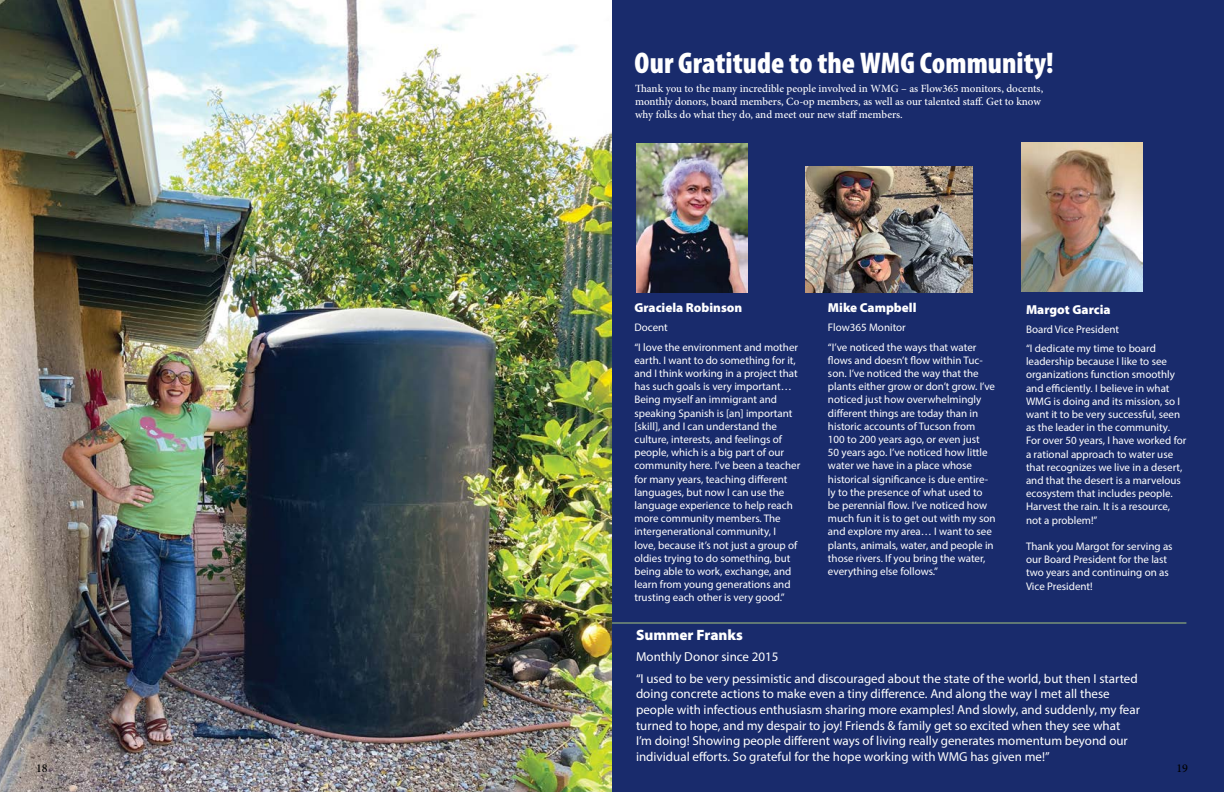
<style>
.page{position:relative;width:1224px;height:792px;background:#192b6c}
.page>*{position:absolute;margin:0;border:0;box-sizing:border-box;transform-origin:0 0}
.t1{font:900 condensed 30px "Myriad Pro";color:#fff}
.t2{font:900 15px "Myriad Pro";color:#fff}
.t3{font:13px/15.6px "Myriad Pro";color:#fff}
.t4{font:900 13px "Myriad Pro";color:#fff}
.t5{font:500 12px "Minion Pro";color:#000}
.t6{font:11px/13.2px "Myriad Pro";color:#fff}
.t7{font:500 11px/13.2px "Minion Pro";letter-spacing:-.005em;color:#fff}
</style>
<div class="page">
<hr style="left:594px;top:623px;width:592px;height:1px;background:#a8c67d">
<img style="left:0;top:0;width:612px;height:792px">
<img style="left:636px;top:143px;width:111px;height:149px">
<img style="left:805px;top:167px;width:167px;height:125px">
<img style="left:1022px;top:142px;width:121px;height:150px">
<h1 class="t1" style="left:634px;top:43px;width:421px">Our Gratitude to the WMG Community!</h1>
<p class="t7" style="left:635px;top:82px;width:410px">Thank you to the many incredible people involved in WMG – as Flow365 monitors, docents, monthly donors, board members, Co-op members, as well as our talented staff. Get to know why folks do what they do, and meet our new staff members.</p>
<p class="t4" style="left:634px;top:299px;width:109px">Graciela Robinson</p>
<p class="t6" style="left:634px;top:318px;width:165px;line-height:19.2px">Docent<br>“I love the environment and mother</p>
<p class="t6" style="left:634px;top:353px;width:168px">earth. I want to do something for it, and I think working in a project that has such goals is very important… Being myself an immigrant and speaking Spanish is [an] important [skill], and I can understand the culture, interests, and feelings of people, which is a big part of our community here. I’ve been a teacher for many years, teaching different languages, but now I can use the language experience to help reach more community members. The intergenerational community, I<br>love, because it’s not just a group of oldies trying to do something, but being able to work, exchange, and learn from young generations and trusting each other is very good.”</p>
<p class="t4" style="left:828px;top:299px;width:90px">Mike Campbell</p>
<p class="t6" style="left:828px;top:318px;width:150px;line-height:19.2px">Flow365 Monitor<br>“I’ve noticed the ways that water</p>
<p class="t6" style="left:828px;top:353px;width:169px">flows and doesn’t flow within Tuc&shy;son. I’ve noticed the way that the plants either grow or don’t grow. I’ve noticed just how overwhelmingly different things are today than in historic accounts of Tucson from<br>100 to 200 years ago, or even just<br>50 years ago. I’ve noticed how little water we have in a place whose historical significance is due entire&shy;ly to the presence of what used to be perennial flow. I’ve noticed how much fun it is to get out with my son and explore my area… I want to see plants, animals, water, and people in those rivers. If you bring the water, everything else follows.”</p>
<p class="t4" style="left:1026px;top:300px;width:86px">Margot Garcia</p>
<p class="t6" style="left:1026px;top:319px;width:131px;line-height:19.2px">Board Vice President<br>“I dedicate my time to board</p>
<p class="t6" style="left:1026px;top:355px;width:162px">leadership because I like to see organizations function smoothly and efficiently. I believe in what<br>WMG is doing and its mission, so I want it to be very successful, seen as the leader in the community.<br>For over 50 years, I have worked for a rational approach to water use that recognizes we live in a desert, and that the desert is a marvelous ecosystem that includes people.<br>Harvest the rain. It is a resource, not a problem!”</p>
<p class="t6" style="left:1026px;top:539px;width:148px">Thank you Margot for serving as our Board President for the last two years and continuing on as<br>Vice President!</p>
<h2 class="t2" style="left:636px;top:625px;width:108px">Summer Franks</h2>
<p class="t3" style="left:636px;top:646px;width:503px;line-height:21.6px">Monthly Donor since 2015<br>“I used to be very pessimistic and discouraged about the state of the world, but then I started</p>
<p class="t3" style="left:636px;top:686px;width:506px">doing concrete actions to make even a tiny difference. And along the way I met all these people with infectious enthusiasm sharing more examples! And slowly, and suddenly, my fear turned to hope, and my despair to joy! Friends &amp; family get so excited when they see what<br>I’m doing! Showing people different ways of living really generates momentum beyond our individual efforts. So grateful for the hope working with WMG has given me!”</p>
<p class="t5" style="left:36px;top:760px;width:13px">18</p>
<p class="t5" style="left:1176px;top:760px;width:13px">19</p>
</div>
